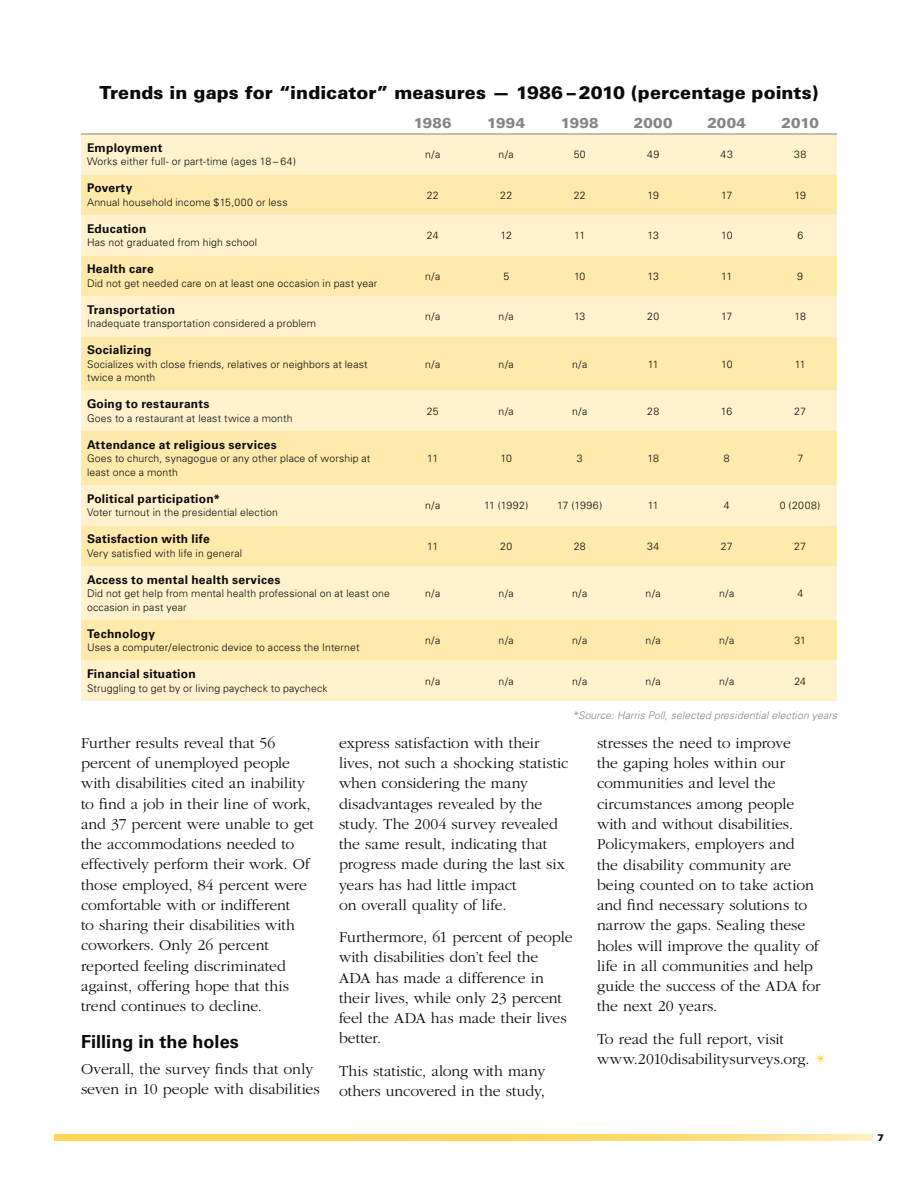
<style>
.page{position:relative;width:918px;height:1188px;background:#fff}
.page>*{position:absolute;margin:0;border:0;box-sizing:border-box;transform-origin:0 0}
.t1{font:900 18px "Univers";letter-spacing:.005em;color:#0b0a0b}
.t2{font:700 18px "Univers";letter-spacing:.005em;color:#0b0a0b}
.t3{font:300 15.75px/20.2px "Garamond";color:#0b0a0b}
.t4{font:900 14.25px "Univers";letter-spacing:.01em;color:#858585}
.t5{font:700 12px "Univers";letter-spacing:.02em;color:#0b0a0b}
.t6{font:300 10.5px/13.5px "Univers";letter-spacing:.015em;color:#0b0a0b}
.t7{font:italic 300 10.5px "Univers";letter-spacing:.01em;color:#858585}
.t8{font:900 9.75px "Univers";color:#0b0a0b}
.s1{color:#ffd457}
</style>
<div class="page">
<div style="left:81px;top:135px;width:756px;height:566px;background:#fff2cd"></div>
<svg style="left:81px;top:174px;width:756px;height:486px;background:#ffedba"></svg>
<hr style="left:81px;top:134px;width:315px;height:1px;background:#858585">
<hr style="left:396px;top:134px;width:74px;height:1px;background:#858585">
<hr style="left:470px;top:134px;width:73px;height:1px;background:#858585">
<hr style="left:543px;top:134px;width:73px;height:1px;background:#858585">
<hr style="left:616px;top:134px;width:74px;height:1px;background:#858585">
<hr style="left:690px;top:134px;width:74px;height:1px;background:#858585">
<hr style="left:764px;top:134px;width:73px;height:1px;background:#858585">
<svg style="left:54px;top:1134px;width:819px;height:7px;background:#ffd96b"></svg>
<p class="t1" style="left:100px;top:81px;width:720px">Trends in gaps for “indicator” measures — 1986 – 2010 (percentage points)</p>
<p class="t5" style="left:87px;top:141px;width:77px">Employment</p>
<p class="t6" style="left:87px;top:155px;width:211px">Works either full- or part-time (ages 18 – 64)</p>
<p class="t5" style="left:87px;top:181px;width:47px">Poverty</p>
<p class="t6" style="left:87px;top:196px;width:202px">Annual household income $15,000 or less</p>
<p class="t5" style="left:87px;top:222px;width:61px">Education</p>
<p class="t6" style="left:87px;top:236px;width:172px">Has not graduated from high school</p>
<p class="t5" style="left:87px;top:262px;width:68px">Health care</p>
<p class="t6" style="left:87px;top:277px;width:292px">Did not get needed care on at least one occasion in past year</p>
<p class="t5" style="left:87px;top:303px;width:90px">Transportation</p>
<p class="t6" style="left:87px;top:317px;width:231px">Inadequate transportation considered a problem</p>
<p class="t4" style="left:414px;top:114px;width:39px">1986</p>
<p class="t4" style="left:487px;top:114px;width:40px">1994</p>
<p class="t4" style="left:561px;top:114px;width:39px">1998</p>
<p class="t4" style="left:634px;top:114px;width:40px">2000</p>
<p class="t4" style="left:707px;top:114px;width:40px">2004</p>
<p class="t4" style="left:782px;top:114px;width:39px">2010</p>
<p class="t6" style="left:425px;top:148px;width:17px">n/a</p>
<p class="t6" style="left:499px;top:148px;width:17px">n/a</p>
<p class="t6" style="left:574px;top:148px;width:14px">50</p>
<p class="t6" style="left:647px;top:148px;width:14px">49</p>
<p class="t6" style="left:721px;top:148px;width:14px">43</p>
<p class="t6" style="left:794px;top:148px;width:14px">38</p>
<p class="t6" style="left:427px;top:188px;width:14px">22</p>
<p class="t6" style="left:500px;top:188px;width:14px">22</p>
<p class="t6" style="left:574px;top:188px;width:14px">22</p>
<p class="t6" style="left:648px;top:188px;width:13px">19</p>
<p class="t6" style="left:721px;top:188px;width:13px">17</p>
<p class="t6" style="left:795px;top:188px;width:13px">19</p>
<p class="t6" style="left:427px;top:229px;width:13px">24</p>
<p class="t6" style="left:501px;top:229px;width:13px">12</p>
<p class="t6" style="left:574px;top:229px;width:12px">11</p>
<p class="t6" style="left:648px;top:229px;width:13px">13</p>
<p class="t6" style="left:721px;top:229px;width:13px">10</p>
<p class="t6" style="left:797px;top:229px;width:7px">6</p>
<p class="t6" style="left:425px;top:269px;width:17px">n/a</p>
<p class="t6" style="left:503px;top:269px;width:7px">5</p>
<p class="t6" style="left:574px;top:269px;width:13px">10</p>
<p class="t6" style="left:648px;top:269px;width:13px">13</p>
<p class="t6" style="left:721px;top:269px;width:12px">11</p>
<p class="t6" style="left:797px;top:269px;width:7px">9</p>
<p class="t6" style="left:425px;top:310px;width:17px">n/a</p>
<p class="t6" style="left:499px;top:310px;width:17px">n/a</p>
<p class="t6" style="left:574px;top:310px;width:13px">13</p>
<p class="t6" style="left:647px;top:310px;width:13px">20</p>
<p class="t6" style="left:721px;top:310px;width:13px">17</p>
<p class="t6" style="left:795px;top:310px;width:13px">18</p>
<p class="t5" style="left:87px;top:343px;width:66px">Socializing</p>
<p class="t6" style="left:87px;top:358px;width:282px">Socializes with close friends, relatives or neighbors at least twice a month</p>
<p class="t6" style="left:425px;top:357px;width:17px">n/a</p>
<p class="t6" style="left:499px;top:357px;width:17px">n/a</p>
<p class="t6" style="left:572px;top:357px;width:17px">n/a</p>
<p class="t6" style="left:648px;top:357px;width:12px">11</p>
<p class="t6" style="left:721px;top:357px;width:13px">10</p>
<p class="t6" style="left:795px;top:357px;width:12px">11</p>
<p class="t5" style="left:87px;top:397px;width:124px">Going to restaurants</p>
<p class="t6" style="left:87px;top:412px;width:207px">Goes to a restaurant at least twice a month</p>
<p class="t6" style="left:427px;top:404px;width:13px">25</p>
<p class="t6" style="left:499px;top:404px;width:17px">n/a</p>
<p class="t6" style="left:572px;top:404px;width:17px">n/a</p>
<p class="t6" style="left:647px;top:404px;width:13px">28</p>
<p class="t6" style="left:721px;top:404px;width:13px">16</p>
<p class="t6" style="left:794px;top:404px;width:13px">27</p>
<p class="t5" style="left:87px;top:438px;width:191px">Attendance at religious services</p>
<p class="t6" style="left:87px;top:452px;width:285px">Goes to church, synagogue or any other place of worship at least once a month</p>
<p class="t6" style="left:427px;top:452px;width:12px">11</p>
<p class="t6" style="left:501px;top:452px;width:13px">10</p>
<p class="t6" style="left:577px;top:452px;width:7px">3</p>
<p class="t6" style="left:648px;top:452px;width:13px">18</p>
<p class="t6" style="left:724px;top:452px;width:7px">8</p>
<p class="t6" style="left:797px;top:452px;width:7px">7</p>
<p class="t5" style="left:87px;top:492px;width:135px">Political participation*</p>
<p class="t6" style="left:87px;top:506px;width:193px">Voter turnout in the presidential election</p>
<p class="t6" style="left:425px;top:499px;width:17px">n/a</p>
<p class="t6" style="left:484px;top:499px;width:46px">11 (1992)</p>
<p class="t6" style="left:557px;top:499px;width:47px">17 (1996)</p>
<p class="t6" style="left:648px;top:499px;width:12px">11</p>
<p class="t6" style="left:724px;top:499px;width:7px">4</p>
<p class="t6" style="left:780px;top:499px;width:42px">0 (2008)</p>
<p class="t5" style="left:87px;top:532px;width:124px">Satisfaction with life</p>
<p class="t6" style="left:87px;top:547px;width:157px">Very satisfied with life in general</p>
<p class="t6" style="left:427px;top:539px;width:12px">11</p>
<p class="t6" style="left:500px;top:539px;width:13px">20</p>
<p class="t6" style="left:574px;top:539px;width:13px">28</p>
<p class="t6" style="left:647px;top:539px;width:14px">34</p>
<p class="t6" style="left:721px;top:539px;width:13px">27</p>
<p class="t6" style="left:794px;top:539px;width:13px">27</p>
<p class="t5" style="left:87px;top:573px;width:195px">Access to mental health services</p>
<p class="t6" style="left:87px;top:587px;width:304px">Did not get help from mental health professional on at least one occasion in past year</p>
<p class="t6" style="left:425px;top:587px;width:17px">n/a</p>
<p class="t6" style="left:499px;top:587px;width:17px">n/a</p>
<p class="t6" style="left:572px;top:587px;width:17px">n/a</p>
<p class="t6" style="left:646px;top:587px;width:17px">n/a</p>
<p class="t6" style="left:719px;top:587px;width:17px">n/a</p>
<p class="t6" style="left:797px;top:587px;width:7px">4</p>
<p class="t5" style="left:87px;top:627px;width:70px">Technology</p>
<p class="t6" style="left:87px;top:641px;width:274px">U ses a computer/electronic device to access the Internet</p>
<p class="t6" style="left:425px;top:634px;width:17px">n/a</p>
<p class="t6" style="left:499px;top:634px;width:17px">n/a</p>
<p class="t6" style="left:572px;top:634px;width:17px">n/a</p>
<p class="t6" style="left:646px;top:634px;width:17px">n/a</p>
<p class="t6" style="left:719px;top:634px;width:17px">n/a</p>
<p class="t6" style="left:794px;top:634px;width:13px">31</p>
<p class="t5" style="left:87px;top:667px;width:110px">Financial situation</p>
<p class="t6" style="left:87px;top:682px;width:242px">Struggling to get by or living paycheck to paycheck</p>
<p class="t3" style="left:81px;top:733px;width:235px">Further results reveal that 56 percent of unemployed people with disabilities cited an inability to find a job in their line of work, and 37 percent were unable to get the accommodations needed to effectively perform their work. Of those employed, 84 percent were comfortable with or indifferent<br>to sharing their disabilities with coworkers. Only 26 percent reported feeling discriminated against, offering hope that this trend continues to decline.</p>
<p class="t2" style="left:81px;top:1031px;width:159px">Filling in the holes</p>
<p class="t3" style="left:81px;top:1059px;width:240px">Overall, the survey finds that only seven in 10 people with disabilities</p>
<p class="t6" style="left:425px;top:674px;width:17px">n/a</p>
<p class="t6" style="left:499px;top:674px;width:17px">n/a</p>
<p class="t6" style="left:572px;top:674px;width:17px">n/a</p>
<p class="t6" style="left:646px;top:674px;width:17px">n/a</p>
<p class="t6" style="left:719px;top:674px;width:17px">n/a</p>
<p class="t6" style="left:794px;top:674px;width:13px">24</p>
<p class="t7" style="left:572px;top:708px;width:266px">*Source: Harris Poll, selected presidential election years</p>
<p class="t3" style="left:339px;top:733px;width:231px">express satisfaction with their lives, not such a shocking statistic when considering the many disadvantages revealed by the study. The 2004 survey revealed the same result, indicating that progress made during the last six years has had little impact<br>on overall quality of life.</p>
<p class="t3" style="left:339px;top:927px;width:235px">Furthermore, 61 percent of people with disabilities don’t feel the<br>ADA has made a difference in their lives, while only 23 percent feel the ADA has made their lives better.</p>
<p class="t3" style="left:339px;top:1061px;width:208px">This statistic, along with many others uncovered in the study,</p>
<p class="t3" style="left:597px;top:733px;width:225px">stresses the need to improve<br>the gaping holes within our communities and level the circumstances among people with and without disabilities.<br>Policymakers, employers and<br>the disability community are being counted on to take action and find necessary solutions to narrow the gaps. Sealing these holes will improve the quality of life in all communities and help guide the success of the ADA for the next 20 years.</p>
<p class="t3" style="left:597px;top:1029px;width:232px">To read the full report, visit www.2010disabilitysurveys.org. <span class="s1">✴</span></p>
<p class="t8" style="left:878px;top:1131px;width:8px">7</p>
</div>
